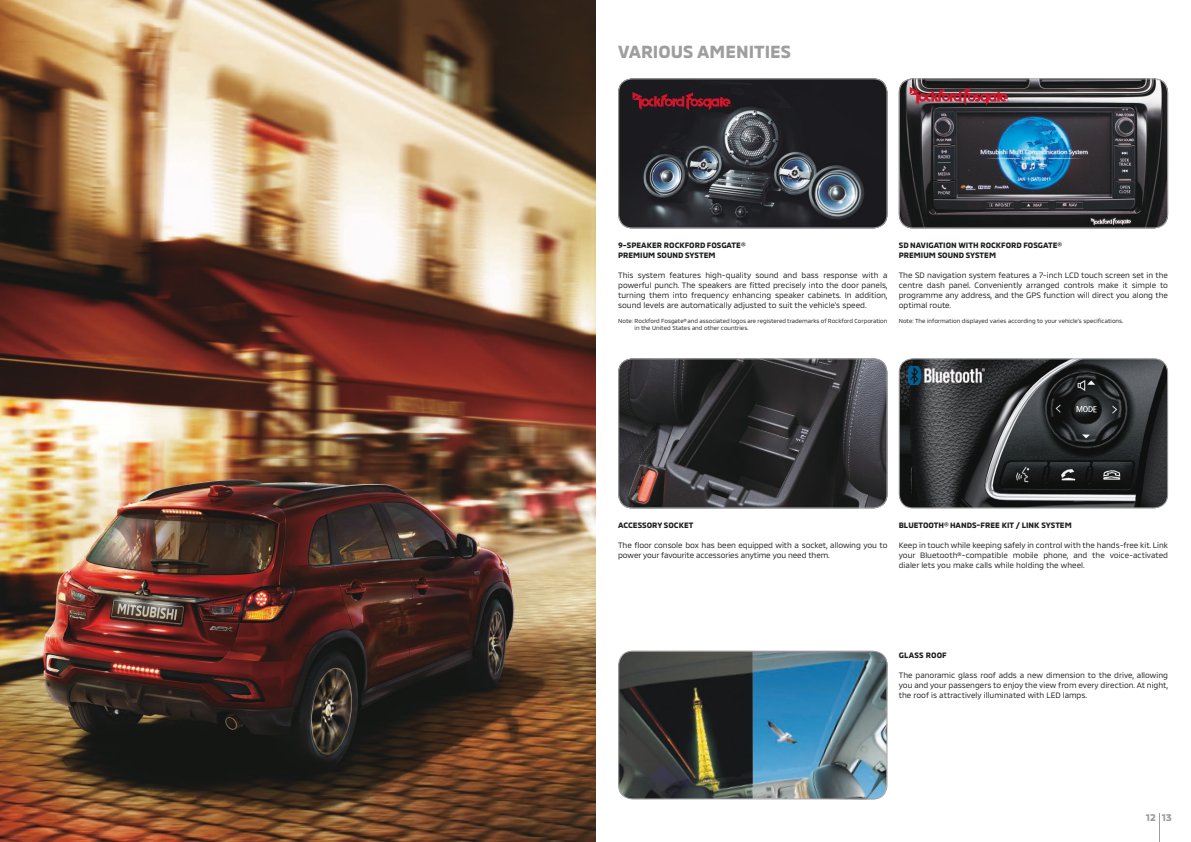
<style>
.page{position:relative;width:1191px;height:842px;background:#fff}
.page>*{position:absolute;margin:0;border:0;box-sizing:border-box;transform-origin:0 0}
.t1{font:18px "MMC Bold 3";color:#9e9e9e}
.t2{font:10px "MMC Bold 3";color:#9e9e9e}
.t3{font:8px/10px "MMC Regular 3";color:#1d1e1f;text-align:justify}
.t4{font:8px/10px "MMC Bold 3";color:#1d1e1f}
.t5{font:6px/7px "MMC Regular 3";color:#1d1e1f}
</style>
<div class="page">
<img style="left:0;top:0;width:596px;height:842px">
<svg style="left:899px;top:78px;width:269px;height:150px;background:#3c464f"></svg>
<svg style="left:618px;top:78px;width:269px;height:150px;background:#35373d"></svg>
<svg style="left:899px;top:358px;width:269px;height:150px;background:#393b3c"></svg>
<svg style="left:618px;top:358px;width:269px;height:150px;background:#373638"></svg>
<svg style="left:632px;top:92px;width:100px;height:18px;background:#5c1822"></svg>
<svg style="left:910px;top:87px;width:99px;height:18px;background:#87424b"></svg>
<img style="left:618px;top:651px;width:269px;height:148px">
<img style="left:908px;top:366px;width:76px;height:19px">
<svg style="left:1159px;top:814px;width:1px;height:28px"></svg>
<h1 class="t1" style="left:618px;top:45px;width:174px">VARIOUS AMENITIES</h1>
<p class="t4" style="left:618px;top:241px;width:129px">9-SPEAKER ROCKFORD FOSGATE®<br>PREMIUM SOUND SYSTEM</p>
<p class="t3" style="left:618px;top:271px;width:271px">This system features high-quality sound and bass response with a powerful punch. The speakers are fitted precisely into the door panels, turning them into frequency enhancing speaker cabinets. In addition, sound levels are automatically adjusted to suit the vehicle’s speed.</p>
<p class="t4" style="left:899px;top:241px;width:165px">SD NAVIGATION WITH ROCKFORD FOSGATE®<br>PREMIUM SOUND SYSTEM</p>
<p class="t3" style="left:899px;top:271px;width:271px">The SD navigation system features a 7-inch LCD touch screen set in the centre dash panel. Conveniently arranged controls make it simple to programme any address, and the GPS function will direct you along the optimal route.</p>
<p class="t5" style="left:635px;top:318px;width:254px;text-indent:-16px">Note: Rockford Fosgate® and associated logos are registered trademarks of Rockford Corporation in the United States and other countries.</p>
<p class="t5" style="left:899px;top:318px;width:226px">Note: The information displayed varies according to your vehicle’s specifications.</p>
<p class="t4" style="left:618px;top:521px;width:77px">ACCESSORY SOCKET</p>
<p class="t3" style="left:618px;top:541px;width:271px">The floor console box has been equipped with a socket, allowing you to power your favourite accessories anytime you need them.</p>
<p class="t4" style="left:899px;top:521px;width:174px">BLUETOOTH® HANDS-FREE KIT / LINK SYSTEM</p>
<p class="t3" style="left:899px;top:541px;width:271px">Keep in touch while keeping safely in control with the hands-free kit. Link your Bluetooth®-compatible mobile phone, and the voice-activated dialer lets you make calls while holding the wheel.</p>
<p class="t4" style="left:899px;top:651px;width:50px">GLASS ROOF</p>
<p class="t3" style="left:899px;top:671px;width:271px">The panoramic glass roof adds a new dimension to the drive, allowing you and your passengers to enjoy the view from every direction. At night, the roof is attractively illuminated with LED lamps.</p>
<p class="t2" style="left:1146px;top:813px;width:27px">12 13</p>
</div>
